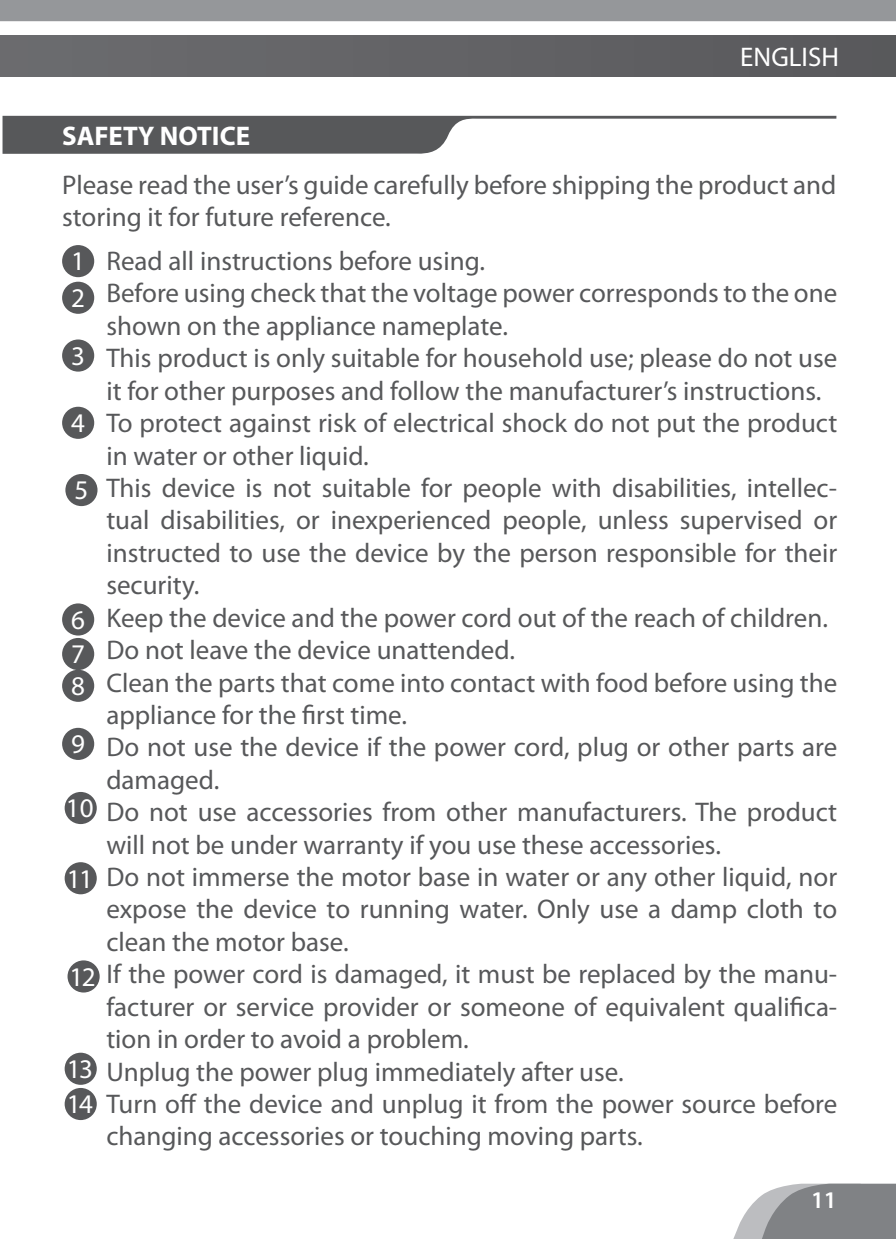
<style>
.page{position:relative;width:896px;height:1239px;background:#fff}
.page>*{position:absolute;margin:0;border:0;box-sizing:border-box;transform-origin:0 0}
.t1{font:27px/32.4px "Myriad Pro";color:#57585a}
.t2{font:27px "Myriad Pro";color:#fff}
.t3{font:700 27px "Myriad Pro";color:#fff}
.t4{font:600 24px "Myriad Pro";color:#fff}
.s1{color:#fff}
</style>
<div class="page">
<svg style="left:0;top:0;width:895px;height:36px;fill:#95979a"></svg>
<div style="left:0;top:36px;width:895px;height:40px;background:#636366"></div>
<div style="left:62px;top:245px;width:32px;height:32px;background:#57585a;border-radius:50%"></div>
<div style="left:62px;top:282px;width:32px;height:32px;background:#57585a;border-radius:50%"></div>
<div style="left:62px;top:339px;width:32px;height:32px;background:#57585a;border-radius:50%"></div>
<div style="left:62px;top:406px;width:32px;height:33px;background:#57585a;border-radius:50%"></div>
<div style="left:65px;top:791px;width:32px;height:33px;background:#57585a;border-radius:50%"></div>
<div style="left:65px;top:862px;width:32px;height:32px;background:#57585a;border-radius:50%"></div>
<div style="left:67px;top:960px;width:33px;height:32px;background:#57585a;border-radius:50%"></div>
<div style="left:65px;top:1052px;width:32px;height:32px;background:#57585a;border-radius:50%"></div>
<div style="left:65px;top:1087px;width:32px;height:32px;background:#57585a;border-radius:50%"></div>
<div style="left:62px;top:669px;width:32px;height:32px;background:#57585a;border-radius:50%"></div>
<div style="left:62px;top:638px;width:32px;height:32px;background:#57585a;border-radius:50%"></div>
<div style="left:65px;top:474px;width:32px;height:32px;background:#57585a;border-radius:50%"></div>
<div style="left:62px;top:603px;width:32px;height:32px;background:#57585a;border-radius:50%"></div>
<div style="left:62px;top:727px;width:32px;height:32px;background:#57585a;border-radius:50%"></div>
<svg style="left:3px;top:116px;width:833px;height:38px"></svg>
<svg style="left:734px;top:1183px;width:161px;height:55px"></svg>
<p class="t3" style="left:62px;top:119px;width:189px">SAFETY NOTICE</p>
<p class="t2" style="left:740px;top:40px;width:100px">ENGLISH</p>
<p class="t1" style="left:62px;top:168px;width:775px">Please read the user’s guide carefully before shipping the product and storing it for future reference.</p>
<p class="t1" style="left:106px;top:244px;width:380px">Read all instructions before using.</p>
<p class="t1" style="left:106px;top:277px;width:732px">Before using check that the voltage power corresponds to the one shown on the appliance nameplate.</p>
<p class="t1" style="left:106px;top:341px;width:732px">This product is only suitable for household use; please do not use it for other purposes and follow the manufacturer’s instructions.</p>
<p class="t1" style="left:106px;top:406px;width:732px">To protect against risk of electrical shock do not put the product in water or other liquid.</p>
<p class="t1" style="left:106px;top:471px;width:732px;text-align:justify">This device is not suitable for people with disabilities, intellec&shy;tual disabilities, or inexperienced people, unless supervised or instructed to use the device by the person responsible for their security.</p>
<p class="t1" style="left:106px;top:601px;width:723px">Keep the device and the power cord out of the reach of children.</p>
<p class="t1" style="left:106px;top:633px;width:410px">Do not leave the device unattended.</p>
<p class="t1" style="left:106px;top:665px;width:732px">Clean the parts that come into contact with food before using the appliance for the first time.</p>
<p class="t1" style="left:106px;top:730px;width:732px">Do not use the device if the power cord, plug or other parts are damaged.</p>
<p class="t1" style="left:106px;top:795px;width:732px">Do not use accessories from other manufacturers. The product will not be under warranty if you use these accessories.</p>
<p class="t1" style="left:106px;top:860px;width:732px;text-align:justify">Do not immerse the motor base in water or any other liquid, nor expose the device to running water. Only use a damp cloth to clean the motor base.</p>
<p class="t1" style="left:106px;top:957px;width:732px;text-align:justify;text-indent:-37px"><span class="s1">12</span> If the power cord is damaged, it must be replaced by the manu&shy;facturer or service provider or someone of equivalent qualifica&shy;tion in order to avoid a problem.</p>
<p class="t1" style="left:106px;top:1054px;width:519px">Unplug the power plug immediately after use.</p>
<p class="t1" style="left:106px;top:1087px;width:732px">Turn off the device and unplug it from the power source before changing accessories or touching moving parts.</p>
<p class="t2" style="left:71px;top:245px;width:15px">1</p>
<p class="t2" style="left:71px;top:281px;width:15px">2</p>
<p class="t2" style="left:71px;top:339px;width:15px">3</p>
<p class="t2" style="left:71px;top:406px;width:15px">4</p>
<p class="t2" style="left:74px;top:473px;width:15px">5</p>
<p class="t2" style="left:71px;top:603px;width:15px">6</p>
<p class="t2" style="left:71px;top:637px;width:15px">7</p>
<p class="t2" style="left:71px;top:669px;width:15px">8</p>
<p class="t2" style="left:71px;top:727px;width:15px">9</p>
<p class="t2" style="left:66px;top:791px;width:29px">10</p>
<p class="t2" style="left:67px;top:861px;width:28px">11</p>
<p class="t2" style="left:67px;top:1052px;width:28px">13</p>
<p class="t2" style="left:67px;top:1087px;width:28px">14</p>
<p class="t4" style="left:811px;top:1184px;width:27px">11</p>
</div>
